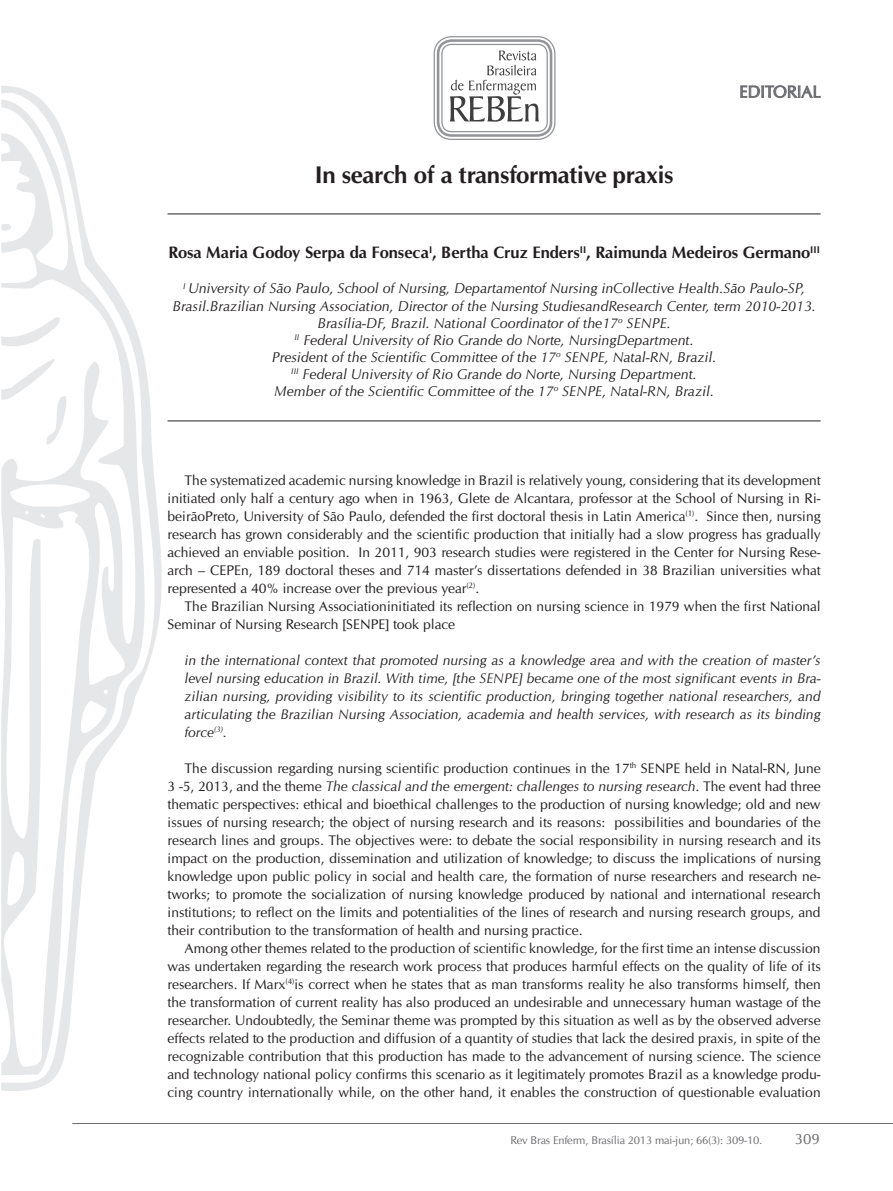
<style>
.page{position:relative;width:893px;height:1191px;background:#fff}
.page>*{position:absolute;margin:0;border:0;box-sizing:border-box;transform-origin:0 0}
.t1{font:700 24px "URW Classico";letter-spacing:-.01em;color:#231f20}
.t2{font:700 16.5px "URW Classico";color:#231f20}
.t3{font:16.5px "URW Classico";color:#6c6d70}
.t4{font:15px "URW Classico";color:#6c6d70}
.t5{font:italic 14.25px/17.1px "URW Classico";color:#231f20;text-align:center}
.t6{font:13.95px/18px "URW Classico";color:#231f20;text-align:justify}
.t7{font:italic 13.95px/18px "URW Classico";color:#231f20;text-align:justify}
.t8{font:11.25px "URW Classico";letter-spacing:-.015em;color:#6c6d70}
.s1{font-style:italic}
</style>
<div class="page">
<svg style="left:1px;top:86px;width:174px;height:1005px"></svg>
<hr style="left:72px;top:1123px;width:821px;height:1px;background:#6c6d70">
<div style="left:434px;top:36px;width:122px;height:104px;border:1px solid #939598;border-radius:17px"></div>
<div style="left:437px;top:39px;width:115px;height:98px;border:3px solid #939598;border-radius:14px"></div>
<div style="left:441px;top:44px;width:107px;height:88px;border:1px solid #939598;border-radius:10px"></div>
<svg style="left:450px;top:51px;width:89px;height:71px"></svg>
<svg style="left:740px;top:86px;width:80px;height:12px"></svg>
<hr style="left:168px;top:214px;width:653px;height:1px;background:#231f20">
<hr style="left:168px;top:421px;width:653px;height:1px;background:#231f20">
<h1 class="t1" style="left:315px;top:160px;width:360px">In search of a transformative praxis</h1>
<p class="t3" style="left:739px;top:82px;width:83px">EDITORIAL</p>
<p class="t2" style="left:168px;top:242px;width:653px">Rosa Maria Godoy Serpa da Fonseca<sup>I</sup>, Bertha Cruz Enders<sup>II</sup>, Raimunda Medeiros Germano<sup>III</sup></p>
<p class="t5" style="left:172px;top:280px;width:645px"><sup>I</sup> University of São Paulo, School of Nursing, Departamentof Nursing inCollective Health.São Paulo-SP, Brasil.Brazilian Nursing Association, Director of the Nursing StudiesandResearch Center, term 2010-2013.<br>Brasília-DF, Brazil. National Coordinator of the17<sup>o</sup> SENPE.<br><sup>II</sup> Federal University of Rio Grande do Norte, NursingDepartment.<br>President of the Scientific Committee of the 17<sup>o</sup> SENPE, Natal-RN, Brazil.<br><sup>III</sup> Federal University of Rio Grande do Norte, Nursing Department.<br>Member of the Scientific Committee of the 17<sup>o</sup> SENPE, Natal-RN, Brazil.</p>
<p class="t6" style="left:168px;top:471px;width:655px;text-indent:17px">The systematized academic nursing knowledge in Brazil is relatively young, considering that its development initiated only half a century ago when in 1963, Glete de Alcantara, professor at the School of Nursing in Ri&shy;beirãoPreto, University of São Paulo, defended the first doctoral thesis in Latin America<sup>(1)</sup>. Since then, nursing research has grown considerably and the scientific production that initially had a slow progress has gradually achieved an enviable position. In 2011, 903 research studies were registered in the Center for Nursing Rese&shy;arch – CEPEn, 189 doctoral theses and 714 master’s dissertations defended in 38 Brazilian universities what represented a 40% increase over the previous year<sup>(2)</sup>.</p>
<p class="t6" style="left:168px;top:597px;width:655px;text-indent:17px">The Brazilian Nursing Associationinitiated its reflection on nursing science in 1979 when the first National<br>Seminar of Nursing Research [SENPE] took place</p>
<p class="t7" style="left:185px;top:651px;width:638px">in the international context that promoted nursing as a knowledge area and with the creation of master’s level nursing education in Brazil. With time, [the SENPE] became one of the most significant events in Bra&shy;zilian nursing, providing visibility to its scientific production, bringing together national researchers, and articulating the Brazilian Nursing Association, academia and health services, with research as its binding force<sup>(3)</sup>.</p>
<p class="t6" style="left:168px;top:759px;width:655px;text-indent:17px">The discussion regarding nursing scientific production continues in the 17<sup>th</sup> SENPE held in Natal-RN, June 3 -5, 2013, and the theme <span class="s1">The classical and the emergent: challenges to nursing research</span>. The event had three thematic perspectives: ethical and bioethical challenges to the production of nursing knowledge; old and new issues of nursing research; the object of nursing research and its reasons: possibilities and boundaries of the research lines and groups. The objectives were: to debate the social responsibility in nursing research and its impact on the production, dissemination and utilization of knowledge; to discuss the implications of nursing knowledge upon public policy in social and health care, the formation of nurse researchers and research ne&shy;tworks; to promote the socialization of nursing knowledge produced by national and international research institutions; to reflect on the limits and potentialities of the lines of research and nursing research groups, and their contribution to the transformation of health and nursing practice.</p>
<p class="t6" style="left:168px;top:939px;width:655px;text-indent:17px">Among other themes related to the production of scientific knowledge, for the first time an intense discussion was undertaken regarding the research work process that produces harmful effects on the quality of life of its researchers. If Marx<sup>(4)</sup>is correct when he states that as man transforms reality he also transforms himself, then the transformation of current reality has also produced an undesirable and unnecessary human wastage of the researcher. Undoubtedly, the Seminar theme was prompted by this situation as well as by the observed adverse effects related to the production and diffusion of a quantity of studies that lack the desired praxis, in spite of the recognizable contribution that this production has made to the advancement of nursing science. The science and technology national policy confirms this scenario as it legitimately promotes Brazil as a knowledge produ&shy;cing country internationally while, on the other hand, it enables the construction of questionable evaluation</p>
<p class="t8" style="left:510px;top:1133px;width:253px">Rev Bras Enferm, Brasília 2013 mai-jun; 66(3): 309-10.</p>
<p class="t4" style="left:795px;top:1130px;width:26px">309</p>
</div>
